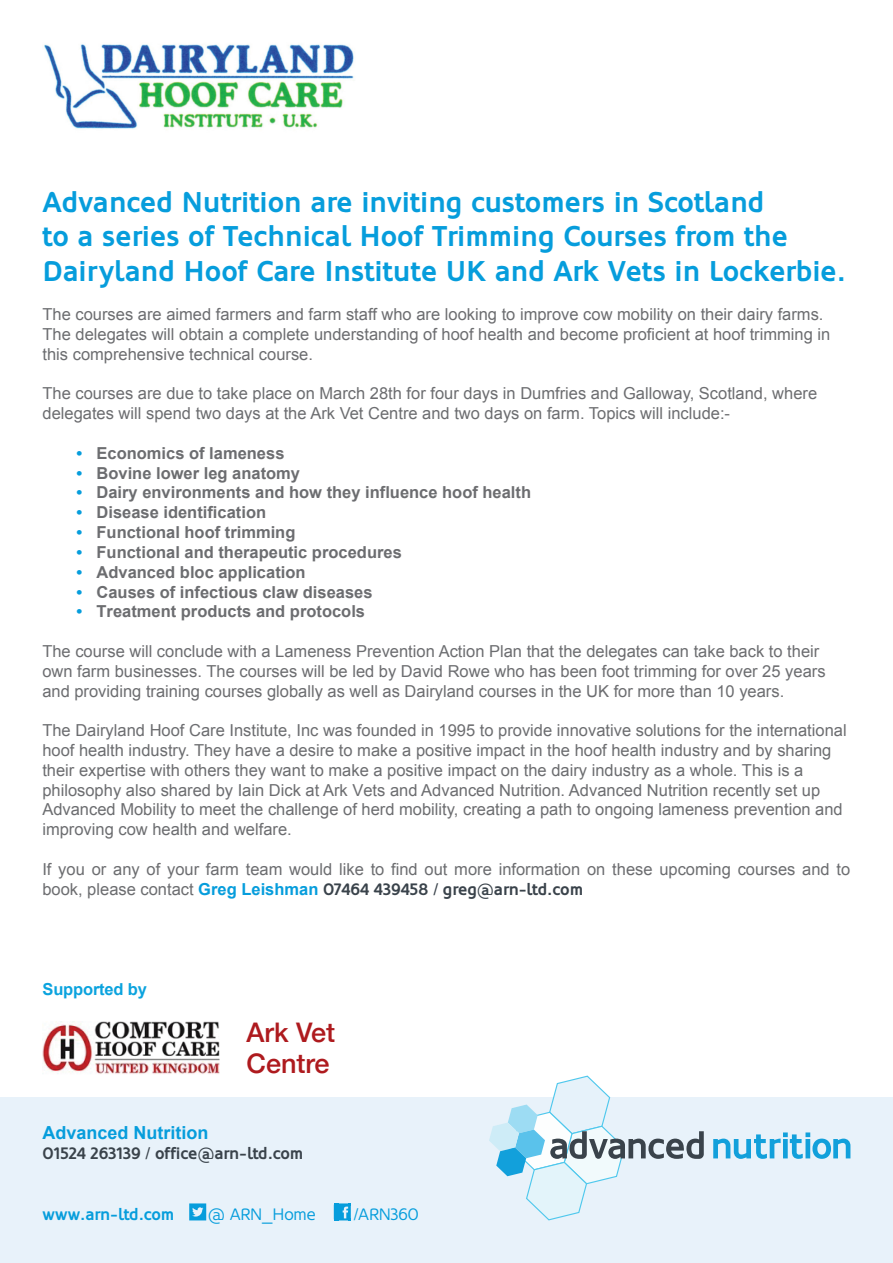
<style>
.page{position:relative;width:893px;height:1263px;background:#fff}
.page>*{position:absolute;margin:0;border:0;box-sizing:border-box;transform-origin:0 0}
.t1{font:700 28.5px/34.2px "Oblik";color:#069ddc}
.t2{font:500 27px/31px "Helvetica Neue";color:#ae1a1e}
.t3{font:700 18px "Arial";color:#069ddc}
.t4{font:16.5px/19.8px "Arial";color:#6c6d70}
.t5{font:700 16.5px "Arial";color:#6c6d70}
.t6{font:700 16.5px "Oblik";letter-spacing:-.01em;color:#3a434b}
.t7{font:16.5px "Oblik";letter-spacing:-.01em;color:#069ddc}
.t8{font:700 16.5px "Oblik";letter-spacing:-.01em;color:#069ddc}
.t9{font:700 16.5px "Arial";letter-spacing:-.01em;color:#0ba3de}
.s1{color:#069ddc}
.s2{font-style:inherit}
.s3{font-family:"Arial";font-weight:400;color:#6c6d70}
.s4{font-family:"Arial";color:#069ddc}
</style>
<div class="page">
<div style="left:0;top:1097px;width:893px;height:166px;background:#e8f2fa"></div>
<svg style="left:334px;top:1203px;width:17px;height:17px"></svg>
<svg style="left:189px;top:1203px;width:17px;height:17px"></svg>
<svg style="left:489px;top:1075px;width:215px;height:146px"></svg>
<svg style="left:713px;top:1132px;width:137px;height:27px"></svg>
<img style="left:43px;top:1021px;width:177px;height:53px">
<img style="left:44px;top:44px;width:310px;height:86px">
<h1 class="t1" style="left:43px;top:186px;width:805px">Advanced Nutrition are inviting customers in Scotland<br>to a series of Technical Hoof Trimming Courses from the<br>Dairyland Hoof Care Institute UK and Ark Vets in Lockerbie.</h1>
<p class="t4" style="left:43px;top:305px;width:789px">The courses are aimed farmers and farm staff who are looking to improve cow mobility on their dairy farms.<br>The delegates will obtain a complete understanding of hoof health and become proficient at hoof trimming in this comprehensive technical course.</p>
<p class="t4" style="left:43px;top:384px;width:776px">The courses are due to take place on March 28th for four days in Dumfries and Galloway, Scotland, where delegates will spend two days at the Ark Vet Centre and two days on farm. Topics will include:-</p>
<p class="t5" style="left:77px;top:442px;width:209px"><span class="s1">•</span> Economics of <span class="s2">l</span>ameness</p>
<p class="t5" style="left:77px;top:462px;width:225px"><span class="s1">•</span> Bovine lower leg anatomy</p>
<p class="t5" style="left:77px;top:482px;width:456px"><span class="s1">•</span> Dairy <span class="s2">e</span>nvironments and how they influence hoof health</p>
<p class="t5" style="left:77px;top:502px;width:191px"><span class="s1">•</span> Disease identification</p>
<p class="t5" style="left:77px;top:521px;width:220px"><span class="s1">•</span> Functional hoof trimming</p>
<p class="t5" style="left:77px;top:541px;width:327px"><span class="s1">•</span> Functional and therapeutic procedures</p>
<p class="t5" style="left:77px;top:561px;width:231px"><span class="s1">•</span> Advanced bloc application</p>
<p class="t5" style="left:77px;top:581px;width:298px"><span class="s1">•</span> Causes of infectious claw diseases</p>
<p class="t5" style="left:77px;top:601px;width:290px"><span class="s1">•</span> Treatment products and protocols</p>
<p class="t4" style="left:42px;top:641px;width:785px">The course will conclude with a Lameness Prevention Action Plan that the delegates can take back to their own farm businesses. The courses will be led by David Rowe who has been foot trimming for over 25 years and providing training courses globally as well as Dairyland courses in the UK for more than 10 years.</p>
<p class="t4" style="left:42px;top:721px;width:806px">The Dairyland Hoof Care Institute, Inc was founded in 1995 to provide innovative solutions for the international hoof health industry. They have a desire to make a positive impact in the hoof health industry and by sharing their expertise with others they want to make a positive impact on the dairy industry as a whole. This is a philosophy also shared by Iain Dick at Ark Vets and Advanced Nutrition. Advanced Nutrition recently set up Advanced Mobility to meet the challenge of herd mobility, creating a path to ongoing lameness prevention and improving cow health and welfare.</p>
<p class="t4" style="left:42px;top:859px;width:809px">If you or any of your farm team would like to find out more information on these upcoming courses and to</p>
<p class="t6" style="left:42px;top:879px;width:542px"><span class="s3">book, please contact</span> <span class="s4">Greg Leishman</span> 07464 439458 / greg@arn-ltd.com</p>
<p class="t9" style="left:43px;top:979px;width:106px">Supported by</p>
<h2 class="t2" style="left:247px;top:1014px;width:90px">Ark Vet<br>Centre</h2>
<p class="t3" style="left:43px;top:1121px;width:168px">Advanced Nutrition</p>
<p class="t6" style="left:43px;top:1144px;width:262px">01524 263139 / office@arn-ltd.com</p>
<p class="t8" style="left:43px;top:1205px;width:133px">www.arn-ltd.com</p>
<p class="t7" style="left:208px;top:1205px;width:109px">@ ARN_Home</p>
<p class="t7" style="left:354px;top:1205px;width:66px">/ARN360</p>
</div>
